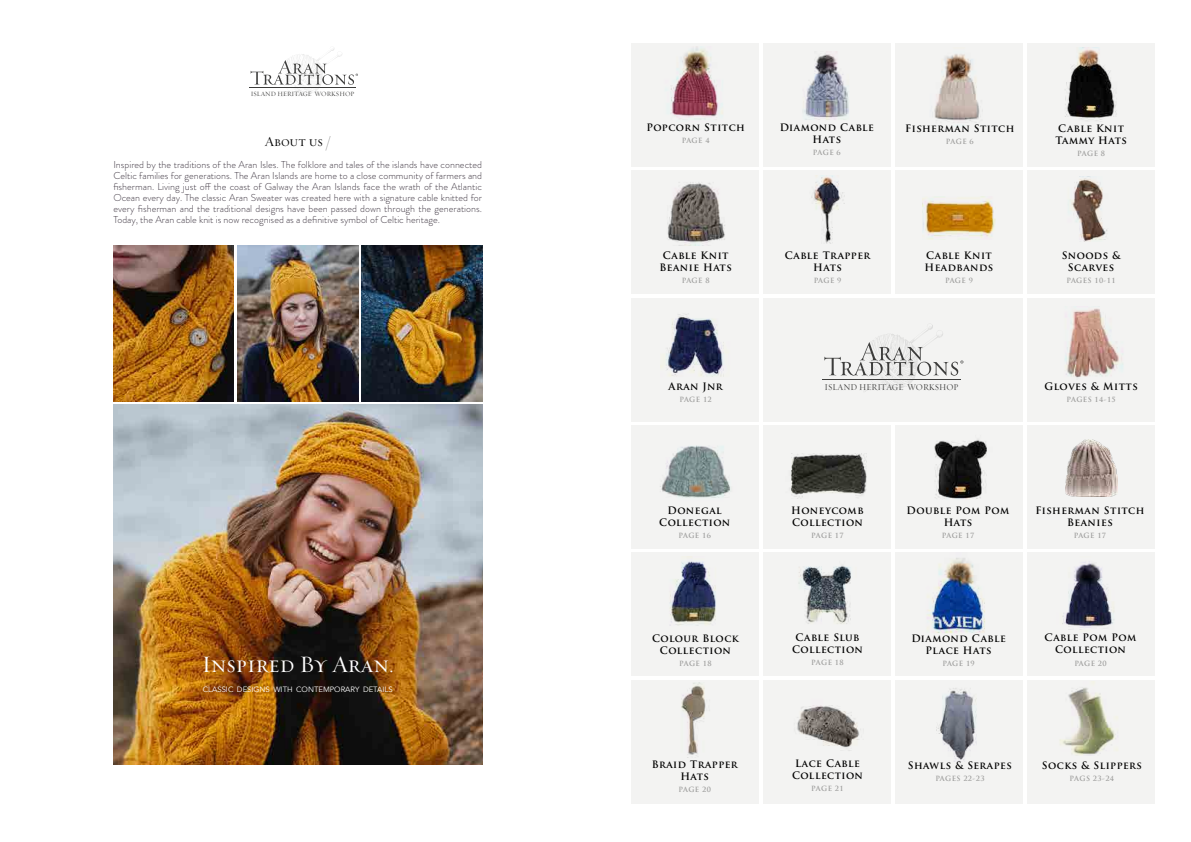
<style>
.page{position:relative;width:1191px;height:842px;background:#fff}
.page>*{position:absolute;margin:0;border:0;box-sizing:border-box;transform-origin:0 0}
.t1{font:24px "Requiem Display HTF Small Caps";color:#fff}
.t2{font:14px "Requiem Display HTF Small Caps";color:#000}
.t3{font:300 10px/11px "Brandon Grotesque";color:#403843;text-align:justify}
.t4{font:700 10px/12px "Trajan Pro";letter-spacing:.05em;color:#000;text-align:center}
.t5{font:9px "Requiem Display HTF Small Caps";color:#3c3c3b;scale:.95 1}
.t6{font:7.7px "Avenir";color:#fff}
.t7{font:700 7px "Trajan Pro";letter-spacing:.05em;color:#9d9d9c}
.t8{font:6.7px "Requiem Display HTF Small Caps";color:#3c3c3b}
</style>
<div class="page">
<hr style="left:249px;top:88px;width:107px;height:1px;background:#3c3c3b">
<svg style="left:250px;top:48px;width:108px;height:47px"></svg>
<img style="left:113px;top:245px;width:121px;height:156px">
<img style="left:113px;top:404px;width:369px;height:360px">
<img style="left:237px;top:245px;width:121px;height:156px">
<img style="left:361px;top:245px;width:121px;height:156px">
<div style="left:631px;top:43px;width:128px;height:123px;background:#f3f3f2"></div>
<div style="left:763px;top:43px;width:128px;height:123px;background:#f3f3f2"></div>
<div style="left:895px;top:43px;width:127px;height:123px;background:#f3f3f2"></div>
<div style="left:631px;top:170px;width:128px;height:123px;background:#f3f3f2"></div>
<div style="left:763px;top:170px;width:128px;height:123px;background:#f3f3f2"></div>
<div style="left:895px;top:170px;width:127px;height:123px;background:#f3f3f2"></div>
<div style="left:631px;top:298px;width:127px;height:123px;background:#f3f3f2"></div>
<div style="left:763px;top:298px;width:259px;height:123px;background:#f3f3f2"></div>
<div style="left:631px;top:425px;width:127px;height:123px;background:#f3f3f2"></div>
<div style="left:763px;top:425px;width:127px;height:123px;background:#f3f3f2"></div>
<div style="left:895px;top:425px;width:127px;height:123px;background:#f3f3f2"></div>
<div style="left:1027px;top:43px;width:128px;height:123px;background:#f3f3f2"></div>
<div style="left:1027px;top:170px;width:128px;height:123px;background:#f3f3f2"></div>
<div style="left:1027px;top:298px;width:127px;height:123px;background:#f3f3f2"></div>
<div style="left:1027px;top:425px;width:127px;height:123px;background:#f3f3f2"></div>
<div style="left:631px;top:553px;width:128px;height:123px;background:#f3f3f2"></div>
<div style="left:763px;top:553px;width:127px;height:123px;background:#f3f3f2"></div>
<div style="left:895px;top:553px;width:127px;height:123px;background:#f3f3f2"></div>
<div style="left:631px;top:680px;width:128px;height:123px;background:#f3f3f2"></div>
<div style="left:763px;top:680px;width:127px;height:123px;background:#f3f3f2"></div>
<div style="left:895px;top:680px;width:127px;height:123px;background:#f3f3f2"></div>
<div style="left:1027px;top:553px;width:127px;height:123px;background:#f3f3f2"></div>
<div style="left:1027px;top:680px;width:127px;height:123px;background:#f3f3f2"></div>
<hr style="left:822px;top:380px;width:138px;height:1px;background:#3c3c3b">
<svg style="left:824px;top:325px;width:139px;height:67px"></svg>
<img style="left:670px;top:47px;width:53px;height:73px">
<img style="left:803px;top:54px;width:46px;height:66px">
<img style="left:934px;top:54px;width:46px;height:69px">
<img style="left:1065px;top:48px;width:52px;height:74px">
<img style="left:667px;top:182px;width:58px;height:63px">
<img style="left:811px;top:175px;width:34px;height:69px">
<img style="left:922px;top:197px;width:73px;height:42px">
<img style="left:1071px;top:176px;width:36px;height:65px">
<img style="left:660px;top:314px;width:67px;height:63px">
<img style="left:1065px;top:308px;width:58px;height:70px">
<img style="left:660px;top:445px;width:71px;height:53px">
<img style="left:790px;top:453px;width:77px;height:46px">
<img style="left:934px;top:439px;width:53px;height:60px">
<img style="left:1065px;top:440px;width:52px;height:56px">
<img style="left:670px;top:556px;width:46px;height:70px">
<img style="left:798px;top:565px;width:53px;height:59px">
<img style="left:927px;top:558px;width:58px;height:75px">
<img style="left:1062px;top:561px;width:52px;height:69px">
<img style="left:681px;top:683px;width:25px;height:72px">
<img style="left:797px;top:705px;width:63px;height:46px">
<img style="left:936px;top:688px;width:41px;height:74px">
<img style="left:1060px;top:681px;width:57px;height:74px">
<p class="t8" style="left:251px;top:89px;width:105px">ISLAND HERITAGE WORKSHOP</p>
<h2 class="t2" style="left:265px;top:133px;width:67px">About us /</h2>
<p class="t3" style="left:113px;top:159px;width:370px">Inspired by the traditions of the Aran Isles. The folklore and tales of the islands have connected Celtic families for generations. The Aran Islands are home to a close community of farmers and fisherman. Living just off the coast of Galway the Aran Islands face the wrath of the Atlantic Ocean every day. The classic Aran Sweater was created here with a signature cable knitted for every fisherman and the traditional designs have been passed down through the generations.<br>Today, the Aran cable knit is now recognised as a definitive symbol of Celtic heritage.</p>
<h1 class="t1" style="left:202px;top:650px;width:194px">Inspired By Aran.</h1>
<p class="t6" style="left:203px;top:685px;width:191px">CLASSIC DESIGNS WITH CONTEMPORARY DETAILS</p>
<p class="t4" style="left:646px;top:122px;width:100px">Popcorn Stitch</p>
<p class="t7" style="left:682px;top:136px;width:29px">PAGE 4</p>
<p class="t4" style="left:779px;top:121px;width:96px">Diamond Cable<br>Hats</p>
<p class="t7" style="left:813px;top:148px;width:29px">PAGE 6</p>
<p class="t4" style="left:905px;top:122px;width:111px">Fisherman Stitch</p>
<p class="t7" style="left:946px;top:137px;width:29px">PAGE 6</p>
<p class="t4" style="left:659px;top:250px;width:74px">Cable Knit<br>Beanie Hats</p>
<p class="t7" style="left:682px;top:276px;width:29px">PAGE 8</p>
<p class="t4" style="left:785px;top:250px;width:87px">Cable Trapper<br>Hats</p>
<p class="t7" style="left:813px;top:276px;width:29px">PAGE 9</p>
<p class="t4" style="left:924px;top:250px;width:70px;text-align:left">Cable Knit<br>Headbands</p>
<p class="t7" style="left:945px;top:276px;width:29px">PAGE 9</p>
<p class="t4" style="left:1055px;top:122px;width:73px;text-align:left">Cable Knit<br>Tammy Hats</p>
<p class="t7" style="left:1077px;top:149px;width:29px">PAGE 8</p>
<p class="t4" style="left:1061px;top:249px;width:60px">Snoods &amp;<br>Scarves</p>
<p class="t7" style="left:1066px;top:276px;width:51px">PAGES 10-11</p>
<p class="t4" style="left:668px;top:381px;width:56px">Aran Jnr</p>
<p class="t7" style="left:679px;top:395px;width:34px">PAGE 12</p>
<p class="t5" style="left:824px;top:382px;width:143px">ISLAND HERITAGE WORKSHOP</p>
<p class="t4" style="left:1044px;top:380px;width:95px">Gloves &amp; Mitts</p>
<p class="t7" style="left:1066px;top:395px;width:51px">PAGES 14-15</p>
<p class="t4" style="left:659px;top:504px;width:72px">Donegal<br>Collection</p>
<p class="t7" style="left:678px;top:531px;width:34px">PAGE 16</p>
<p class="t4" style="left:791px;top:504px;width:74px;text-align:left">Honeycomb<br>Collection</p>
<p class="t7" style="left:811px;top:531px;width:34px">PAGE 17</p>
<p class="t4" style="left:906px;top:505px;width:104px">Double Pom Pom<br>Hats</p>
<p class="t7" style="left:942px;top:531px;width:34px">PAGE 17</p>
<p class="t4" style="left:1035px;top:505px;width:111px">Fisherman Stitch<br>Beanies</p>
<p class="t7" style="left:1073px;top:531px;width:34px">PAGE 17</p>
<p class="t4" style="left:652px;top:632px;width:88px">Colour Block<br>Collection</p>
<p class="t7" style="left:679px;top:659px;width:34px">PAGE 18</p>
<p class="t4" style="left:792px;top:632px;width:72px">Cable Slub<br>Collection</p>
<p class="t7" style="left:811px;top:658px;width:34px">PAGE 18</p>
<p class="t4" style="left:911px;top:633px;width:96px">Diamond Cable<br>Place Hats</p>
<p class="t7" style="left:942px;top:659px;width:34px">PAGE 19</p>
<p class="t4" style="left:1044px;top:632px;width:93px">Cable Pom Pom<br>Collection</p>
<p class="t7" style="left:1074px;top:659px;width:34px">PAGE 20</p>
<p class="t4" style="left:651px;top:758px;width:88px">Braid Trapper<br>Hats</p>
<p class="t7" style="left:678px;top:785px;width:34px">PAGE 20</p>
<p class="t4" style="left:792px;top:758px;width:72px">Lace Cable<br>Collection</p>
<p class="t7" style="left:811px;top:784px;width:34px">PAGE 21</p>
<p class="t4" style="left:908px;top:759px;width:105px">Shawls &amp; Serapes</p>
<p class="t7" style="left:935px;top:774px;width:51px">PAGES 22-23</p>
<p class="t4" style="left:1041px;top:759px;width:102px">Socks &amp; Slippers</p>
<p class="t7" style="left:1069px;top:774px;width:46px">PAGS 23-24</p>
</div>
